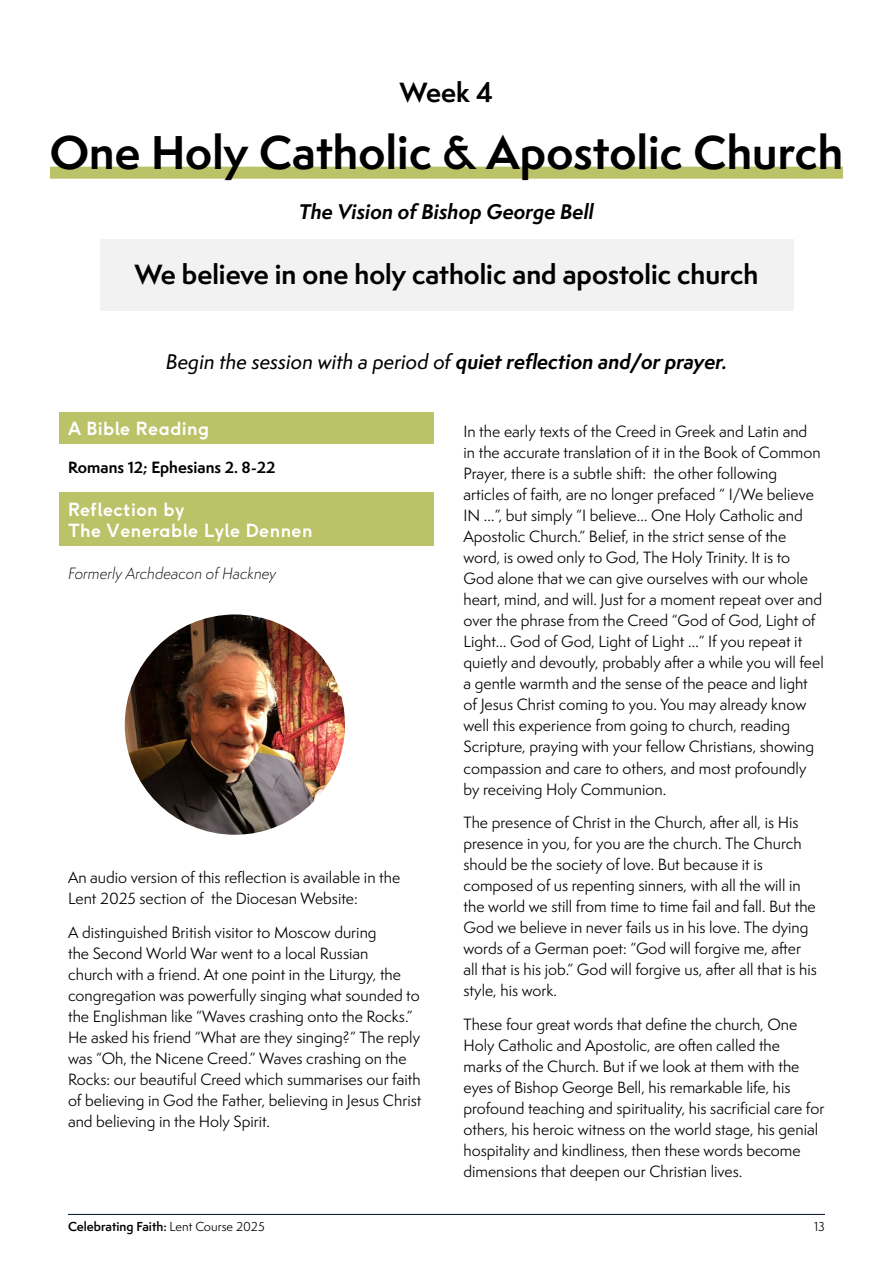
<style>
.page{position:relative;width:893px;height:1263px;background:#fff}
.page>*{position:absolute;margin:0;border:0;box-sizing:border-box;transform-origin:0 0}
.t1{font:700 43.5px "Semplicita Pro";letter-spacing:.005em;color:#000}
.t2{font:700 25.5px "Semplicita Pro";color:#000}
.t3{font:19.5px "Semplicita Pro Med It";color:#000}
.t4{font:italic 700 19.5px "Semplicita Pro";color:#000}
.t5{font:700 18px/21.6px "F37 Ginger";letter-spacing:.025em;color:#fff}
.t6{font:15px/21px "Semplicita Pro";color:#000}
.t7{font:italic 300 15px "Semplicita Pro";color:#000}
.t8{font:700 15px "Semplicita Pro";color:#000}
.t9{font:600 12px "Semplicita Pro";color:#000}
.t10{font:12px "Semplicita Pro";color:#000}
.s1{font-family:"Semplicita Pro";font-weight:700;font-style:italic}
.s2{font-weight:400}
</style>
<div class="page">
<hr style="left:68px;top:1214px;width:757px;height:1px;background:#001020">
<div style="left:99px;top:239px;width:694px;height:71px;background:#f2f2f2"></div>
<div style="left:50px;top:167px;width:793px;height:12px;background:#bbc268"></div>
<div style="left:60px;top:412px;width:374px;height:32px;background:#bbc268"></div>
<div style="left:60px;top:493px;width:374px;height:53px;background:#bbc268"></div>
<img style="left:125px;top:614px;width:220px;height:221px;border-radius:110px">
<h2 class="t2" style="left:400px;top:73px;width:95px">Week 4</h2>
<h1 class="t1" style="left:50px;top:120px;width:795px">One Holy Catholic &amp; Apostolic Church</h1>
<h3 class="t4" style="left:299px;top:197px;width:296px">The Vision of Bishop George Bell</h3>
<h2 class="t2" style="left:135px;top:255px;width:625px">We believe in one holy catholic and apostolic church</h2>
<h3 class="t3" style="left:166px;top:347px;width:563px">Begin the session with a period of <span class="s1">quiet reflection and/or prayer.</span></h3>
<p class="t5" style="left:68px;top:419px;width:143px">A Bible Reading</p>
<p class="t8" style="left:68px;top:456px;width:209px">Romans 12; Ephesians 2. 8-22</p>
<p class="t5" style="left:68px;top:500px;width:246px">Reflection by<br>The Venerable Lyle Dennen</p>
<p class="t7" style="left:68px;top:564px;width:210px">Formerly Archdeacon of Hackney</p>
<p class="t6" style="left:68px;top:867px;width:334px">An audio version of this reflection is available in the<br>Lent 2025 section of the Diocesan Website:</p>
<p class="t6" style="left:68px;top:922px;width:355px">A distinguished British visitor to Moscow during<br>the Second World War went to a local Russian<br>church with a friend. At one point in the Liturgy, the congregation was powerfully singing what sounded to the Englishman like “Waves crashing onto the Rocks.” He asked his friend “What are they singing?” The reply was “Oh, the Nicene Creed.” Waves crashing on the Rocks: our beautiful Creed which summarises our faith of believing in God the Father, believing in Jesus Christ and believing in the Holy Spirit.</p>
<p class="t6" style="left:463px;top:421px;width:362px">In the early texts of the Creed in Greek and Latin and<br>in the accurate translation of it in the Book of Common Prayer, there is a subtle shift: the other following articles of faith, are no longer prefaced “ I/We believe IN …”, but simply “I believe… One Holy Catholic and Apostolic Church.” Belief, in the strict sense of the word, is owed only to God, The Holy Trinity. It is to God alone that we can give ourselves with our whole heart, mind, and will. Just for a moment repeat over and over the phrase from the Creed “God of God, Light of Light… God of God, Light of Light …” If you repeat it quietly and devoutly, probably after a while you will feel a gentle warmth and the sense of the peace and light of Jesus Christ coming to you. You may already know well this experience from going to church, reading Scripture, praying with your fellow Christians, showing compassion and care to others, and most profoundly by receiving Holy Communion.</p>
<p class="t6" style="left:463px;top:812px;width:355px">The presence of Christ in the Church, after all, is His presence in you, for you are the church. The Church should be the society of love. But because it is composed of us repenting sinners, with all the will in the world we still from time to time fail and fall. But the God we believe in never fails us in his love. The dying words of a German poet: “God will forgive me, after all that is his job.” God will forgive us, after all that is his style, his work.</p>
<p class="t6" style="left:463px;top:1014px;width:362px">These four great words that define the church, One Holy Catholic and Apostolic, are often called the<br>marks of the Church. But if we look at them with the eyes of Bishop George Bell, his remarkable life, his profound teaching and spirituality, his sacrificial care for others, his heroic witness on the world stage, his genial hospitality and kindliness, then these words become dimensions that deepen our Christian lives.</p>
<p class="t9" style="left:68px;top:1218px;width:198px">Celebrating Faith: <span class="s2">Lent Course 2025</span></p>
<p class="t10" style="left:814px;top:1218px;width:12px">13</p>
</div>
